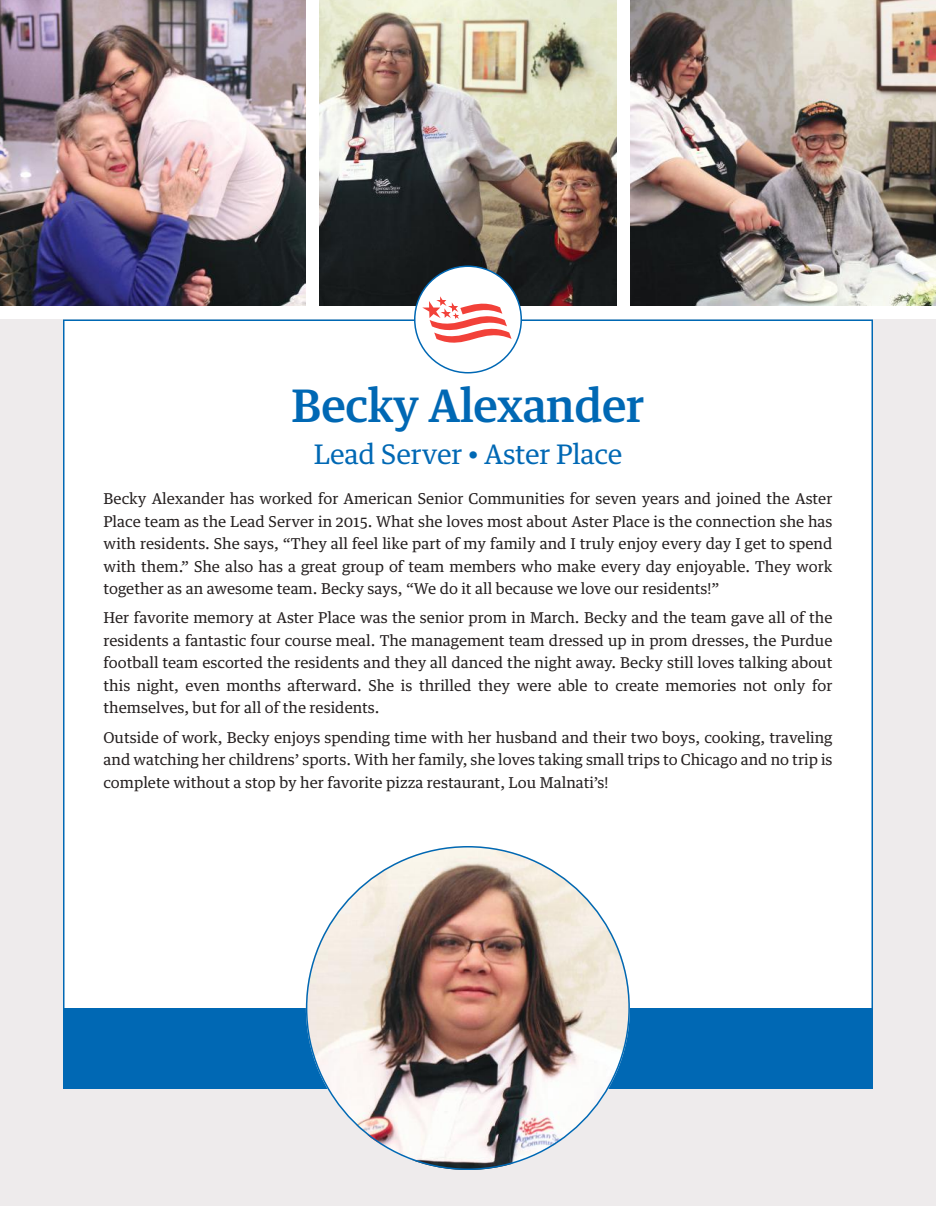
<style>
.page{position:relative;width:936px;height:1206px;background:#fff}
.page>*{position:absolute;margin:0;border:0;box-sizing:border-box;transform-origin:0 0}
.t1{font:500 45px "Guardian Text Egyp";letter-spacing:-.01em;color:#0068b4}
.t2{font:27px "Guardian Text Egyp";letter-spacing:-.01em;color:#0068b4}
.t3{font:15px/22.5px "Guardian Text Egyp";color:#241f1f;text-align:justify}
</style>
<div class="page">
<div style="left:0;top:320px;width:936px;height:886px;background:#eeebec"></div>
<img style="left:0;top:0;width:306px;height:306px">
<img style="left:319px;top:0;width:297px;height:306px">
<img style="left:630px;top:0;width:306px;height:306px">
<div style="left:63px;top:320px;width:810px;height:769px;background:#fff;border:2px solid #0068b4"></div>
<div style="left:415px;top:266px;width:106px;height:107px;background:#fff;border-radius:50%"></div>
<svg style="left:422px;top:296px;width:90px;height:47px"></svg>
<div style="left:414px;top:266px;width:108px;height:108px;border:2px solid #0068b4;border-radius:50%"></div>
<div style="left:63px;top:1008px;width:810px;height:81px;background:#0068b4"></div>
<img style="left:306px;top:846px;width:324px;height:324px;border-radius:162px">
<h1 class="t1" style="left:292px;top:369px;width:354px">Becky Alexander</h1>
<h2 class="t2" style="left:314px;top:432px;width:310px">Lead Server • Aster Place</h2>
<p class="t3" style="left:104px;top:486px;width:731px">Becky Alexander has worked for American Senior Communities for seven years and joined the Aster Place team as the Lead Server in 2015. What she loves most about Aster Place is the connection she has with residents. She says, “They all feel like part of my family and I truly enjoy every day I get to spend with them.” She also has a great group of team members who make every day enjoyable. They work together as an awesome team. Becky says, “We do it all because we love our residents!”</p>
<p class="t3" style="left:104px;top:605px;width:731px">Her favorite memory at Aster Place was the senior prom in March. Becky and the team gave all of the residents a fantastic four course meal. The management team dressed up in prom dresses, the Purdue football team escorted the residents and they all danced the night away. Becky still loves talking about this night, even months afterward. She is thrilled they were able to create memories not only for themselves, but for all of the residents.</p>
<p class="t3" style="left:104px;top:724px;width:731px">Outside of work, Becky enjoys spending time with her husband and their two boys, cooking, traveling and watching her childrens’ sports. With her family, she loves taking small trips to Chicago and no trip is complete without a stop by her favorite pizza restaurant, Lou Malnati’s!</p>
</div>
